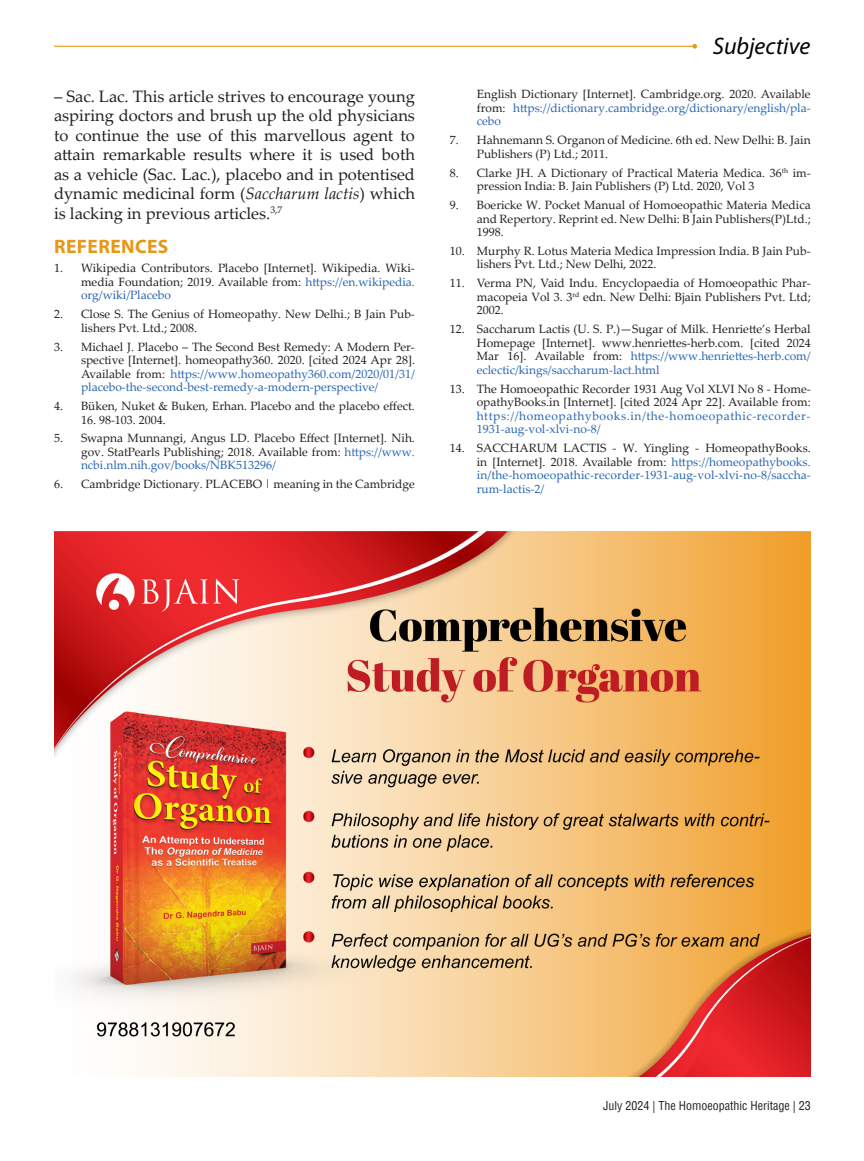
<style>
.page{position:relative;width:864px;height:1161px;background:#fff}
.page>*{position:absolute;margin:0;border:0;box-sizing:border-box;transform-origin:0 0}
.t1{font:italic 24px "Myriad Pro";color:#040503}
.Conclusion{font:700 19.5px "Myriad Pro";letter-spacing:.02em;color:#e89714}
.Paragraph_2024{font:16.5px/19.5px "Palatino Linotype";color:#231f20;text-align:justify}
.t2{font:12px/13.5px "Palatino Linotype";color:#231f20;text-align:justify}
.t3{font:12px/13.5px "Palatino Linotype";letter-spacing:.01em;color:#2865b1;text-align:justify}
.t4{font:condensed 12px "Helvetica";color:#231f20}
.s1{font-style:italic}
.s2{color:#2865b1}
.s3{color:#231f20}
</style>
<div class="page">
<svg style="left:692px;top:44px;width:5px;height:5px"></svg>
<hr style="left:54px;top:46px;width:640px;height:1px;background:#e89714">
<img style="left:54px;top:531px;width:757px;height:545px">
<p class="Paragraph_2024" style="left:54px;top:86px;width:362px">– Sac. Lac. This article strives to encourage young aspiring doctors and brush up the old physicians to continue the use of this marvellous agent to attain remarkable results where it is used both as a vehicle (Sac. Lac.), placebo and in potentised dynamic medicinal form (<span class="s1">Saccharum lactis</span>) which is lacking in previous articles.<sup>3,7</sup></p>
<p class="Conclusion" style="left:54px;top:234px;width:116px">REFERENCES</p>
<p class="t2" style="left:81px;top:261px;width:335px;text-indent:-27px">1. Wikipedia Contributors. Placebo [Internet]. Wikipedia. Wiki&shy;media Foundation; 2019. Available from: <span class="s2">https://en.wikipedia. org/wiki/Placebo</span></p>
<p class="t2" style="left:81px;top:307px;width:335px;text-indent:-27px">2. Close S. The Genius of Homeopathy. New Delhi.; B Jain Pub&shy;lishers Pvt. Ltd.; 2008.</p>
<p class="t2" style="left:81px;top:339px;width:336px;text-indent:-27px">3. Michael J. Placebo – The Second Best Remedy: A Modern Per&shy;spective [Internet]. homeopathy360. 2020. [cited 2024 Apr 28].<br>Available from: <span class="s2">https://www.homeopathy360.com/2020/01/31/ placebo-the-second-best-remedy-a-modern-perspective/</span></p>
<p class="t2" style="left:54px;top:399px;width:362px">4. Büken, Nuket &amp; Buken, Erhan. Placebo and the placebo effect.</p>
<p class="t2" style="left:81px;top:412px;width:86px">16. 98-103. 2004.</p>
<p class="t2" style="left:81px;top:431px;width:335px;text-indent:-27px">5. Swapna Munnangi, Angus LD. Placebo Effect [Internet]. Nih. gov. StatPearls Publishing; 2018. Available from: <span class="s2">https://www. ncbi.nlm.nih.gov/books/NBK513296/</span></p>
<p class="t2" style="left:54px;top:477px;width:362px">6. Cambridge Dictionary. PLACEBO | meaning in the Cambridge</p>
<p class="t1" style="left:713px;top:31px;width:99px">Subjective</p>
<p class="t2" style="left:477px;top:87px;width:335px">English Dictionary [Internet]. Cambridge.org. 2020. Available from: <span class="s2">https://dictionary.cambridge.org/dictionary/english/pla&shy;cebo</span></p>
<p class="t2" style="left:477px;top:133px;width:335px;text-indent:-27px">7. Hahnemann S. Organon of Medicine. 6th ed. New Delhi: B. Jain<br>Publishers (P) Ltd.; 2011.</p>
<p class="t2" style="left:477px;top:165px;width:335px;text-indent:-27px">8. Clarke JH. A Dictionary of Practical Materia Medica. 36<sup>th</sup> im&shy;pression India: B. Jain Publishers (P) Ltd. 2020, Vol 3</p>
<p class="t2" style="left:477px;top:198px;width:336px;text-indent:-27px">9. Boericke W. Pocket Manual of Homoeopathic Materia Medica and Repertory. Reprint ed. New Delhi: B Jain Publishers(P)Ltd.; 1998.</p>
<p class="t2" style="left:477px;top:244px;width:335px;text-indent:-27px">10. Murphy R. Lotus Materia Medica Impression India. B Jain Pub&shy;lishers Pvt. Ltd.; New Delhi, 2022.</p>
<p class="t2" style="left:477px;top:276px;width:335px;text-indent:-27px">11. Verma PN, Vaid Indu. Encyclopaedia of Homoeopathic Phar&shy;macopeia Vol 3. 3<sup>rd</sup> edn. New Delhi: Bjain Publishers Pvt. Ltd; 2002.</p>
<p class="t2" style="left:477px;top:322px;width:335px;text-indent:-27px">12. Saccharum Lactis (U. S. P.)—Sugar of Milk. Henriette’s Herbal Homepage [Internet]. www.henriettes-herb.com. [cited 2024<br>Mar 16]. Available from: <span class="s2">https://www.henriettes-herb.com/ eclectic/kings/saccharum-lact.html</span></p>
<p class="t2" style="left:477px;top:381px;width:336px;text-indent:-27px">13. The Homoeopathic Recorder 1931 Aug Vol XLVI No 8 - Home&shy;opathyBooks.in [Internet]. [cited 2024 Apr 22]. Available from: <span class="s2">https://homeopathybooks.in/the-homoeopathic-recorder-1931-aug-vol-xlvi-no-8/</span></p>
<p class="t3" style="left:477px;top:441px;width:335px;text-indent:-27px"><span class="s3">14. SACCHARUM LACTIS - W. Yingling - HomeopathyBooks. in [Internet]. 2018. Available from:</span> https://homeopathybooks. in/the-homoeopathic-recorder-1931-aug-vol-xlvi-no-8/saccha&shy;rum-lactis-2/</p>
<p class="t4" style="left:603px;top:1098px;width:209px">July 2024 | The Homoeopathic Heritage | 23</p>
</div>
